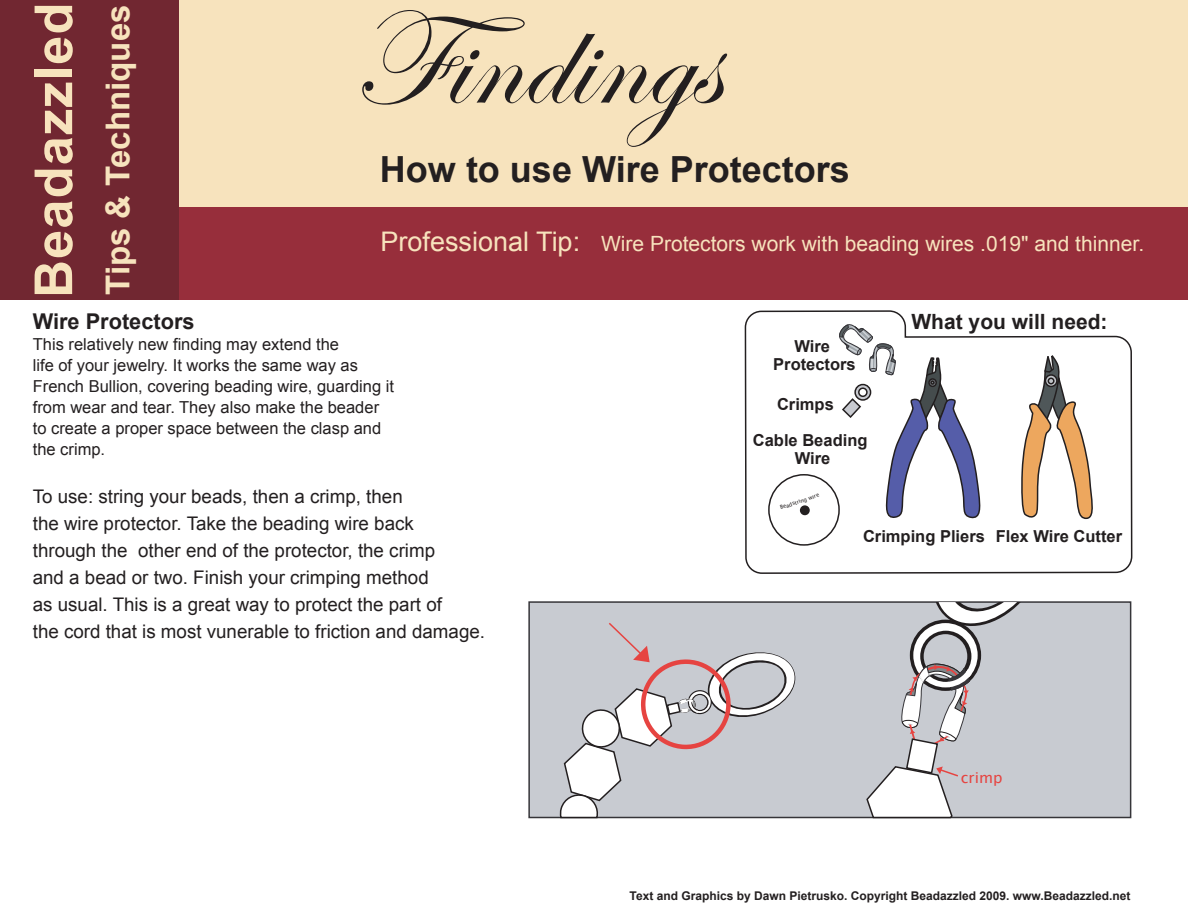
<style>
.page{position:relative;width:1188px;height:918px;background:#fff}
.page>*{position:absolute;margin:0;border:0;box-sizing:border-box;transform-origin:0 0}
.t1{font:137.4px "Edwardian Script ITC";color:#231f20}
.t2{font:700 52.5px "Arial";letter-spacing:.02em;color:#f7e3bd}
.t3{font:700 36px "Arial";color:#231f20}
.t4{font:700 33px "Arial";color:#f7e3bd}
.t5{font:700 21.75px "Arial";color:#231f20}
.t6{font:21px "Arial";color:#f7e3bd}
.t7{font:700 21px "Arial";color:#231f20}
.t8{font:18.75px/27px "Arial";color:#231f20}
.t9{font:16.5px/21px "Arial";color:#231f20}
.t10{font:700 16.5px/18px "Arial";color:#231f20;text-align:center}
.t11{font:15px "Lucida Grande";color:#e64441}
.t12{font:700 12px "Arial";color:#231f20}
.t13{font:5.4px "Lucida Grande";color:#231f20}
.s1{font-size:27px}
</style>
<div class="page">
<div style="left:528px;top:601px;width:603px;height:217px;background:#c8cbd1;border:2px solid #363539"></div>
<div style="left:178px;top:0;width:1010px;height:207px;background:#f7e3bd"></div>
<div style="left:178px;top:207px;width:1010px;height:93px;background:#972e3b"></div>
<div style="left:0;top:0;width:178px;height:207px;background:#712731"></div>
<div style="left:0;top:207px;width:178px;height:93px;background:#712731"></div>
<svg style="left:744px;top:310px;width:389px;height:509px"></svg>
<svg style="left:1020px;top:354px;width:76px;height:166px"></svg>
<div style="left:768px;top:474px;width:72px;height:72px;background:#fff;border:2px solid #231f20;border-radius:50%"></div>
<div style="left:800px;top:505px;width:10px;height:10px;background:#231f20;border:2px solid #231f20;border-radius:50%"></div>
<svg style="left:835px;top:319px;width:147px;height:202px"></svg>
<svg style="left:559px;top:621px;width:240px;height:198px"></svg>
<svg style="left:865px;top:602px;width:156px;height:217px"></svg>
<h2 class="t2" style="left:24px;top:298px;width:297px;rotate:-90deg">Beadazzled</h2>
<h3 class="t4" style="left:99px;top:295px;width:292px;rotate:-90deg">Tips &amp; Techniques</h3>
<h1 class="t1" style="left:354px;top:-15px;width:366px">Findings</h1>
<h3 class="t3" style="left:380px;top:149px;width:471px">How to use Wire Protectors</h3>
<p class="t6" style="left:381px;top:232px;width:765px"><span class="s1">Professional Tip:</span> Wire Protectors work with beading wires .019" and thinner.</p>
<p class="t5" style="left:33px;top:309px;width:163px">Wire Protectors</p>
<p class="t9" style="left:33px;top:333px;width:363px">This relatively new finding may extend the<br>life of your jewelry. It works the same way as French Bullion, covering beading wire, guarding it from wear and tear. They also make the beader to create a proper space between the clasp and the crimp.</p>
<p class="t8" style="left:33px;top:483px;width:454px">To use: string your beads, then a crimp, then<br>the wire protector. Take the beading wire back<br>through the other end of the protector, the crimp<br>and a bead or two. Finish your crimping method<br>as usual. This is a great way to protect the part of<br>the cord that is most vunerable to friction and damage.</p>
<p class="t10" style="left:773px;top:337px;width:84px">Wire<br>Protectors</p>
<p class="t10" style="left:777px;top:396px;width:58px">Crimps</p>
<p class="t10" style="left:753px;top:431px;width:116px">Cable Beading<br>Wire</p>
<p class="t13" style="left:779px;top:505px;width:42px;rotate:-18deg">Beadstring wire</p>
<p class="t7" style="left:911px;top:309px;width:198px">What you will need:</p>
<p class="t10" style="left:863px;top:527px;width:261px">Crimping Pliers Flex Wire Cutter</p>
<p class="t11" style="left:961px;top:769px;width:43px">crimp</p>
<p class="t12" style="left:630px;top:889px;width:502px">Text and Graphics by Dawn Pietrusko. Copyright Beadazzled 2009. www.Beadazzled.net</p>
</div>
